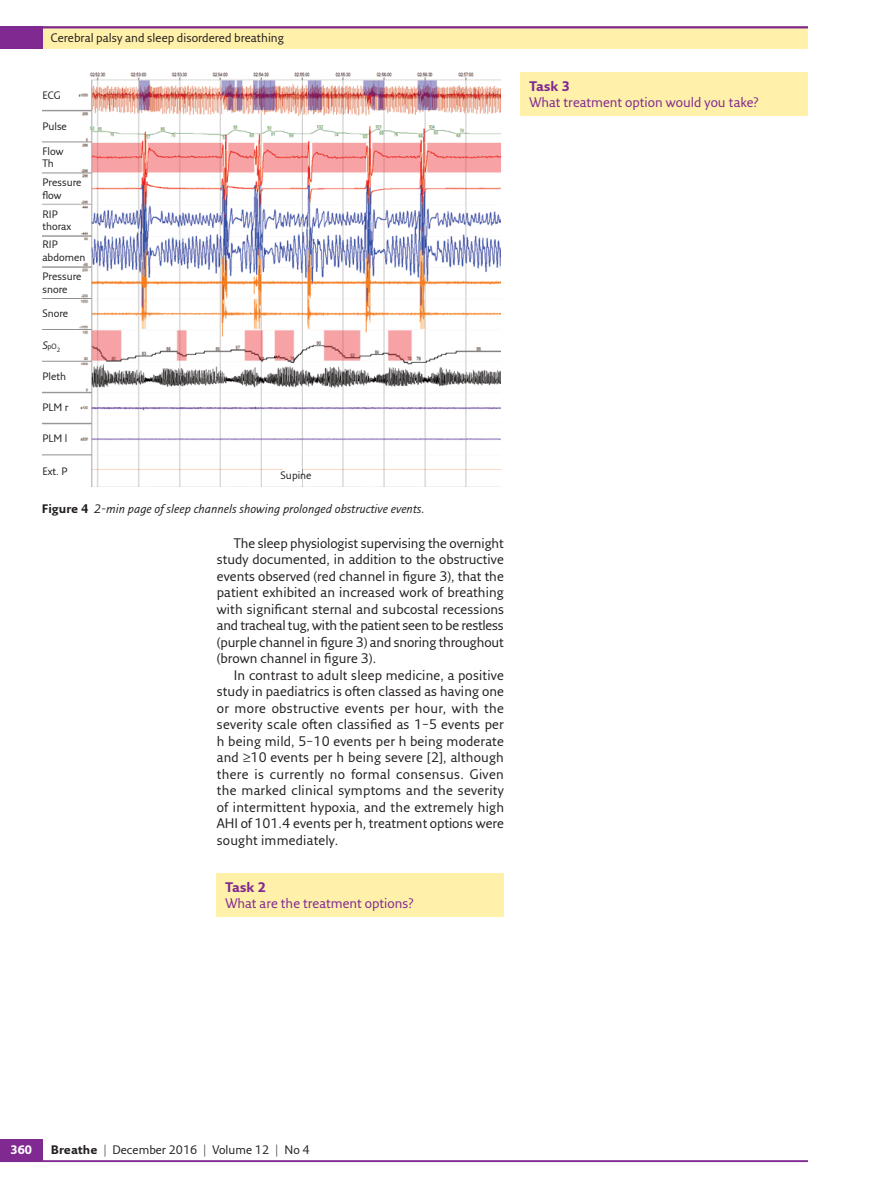
<style>
.page{position:relative;width:893px;height:1191px;background:#fff}
.page>*{position:absolute;margin:0;border:0;box-sizing:border-box;transform-origin:0 0}
.t1{font:13.5px/16.5px "Fresco Sans Pro";letter-spacing:-.005em;color:#231f20;text-align:justify}
.t2{font:13.5px "Fresco Sans Pro";color:#802990}
.t3{font:700 13.5px "Fresco Sans Pro";color:#802990}
.t4{font:12px "Fresco Sans Pro";color:#231f20}
.t5{font:italic 12px "Fresco Sans Pro";color:#231f20}
.t6{font:700 12px "Fresco Sans Pro";color:#fff}
.t7{font:10.5px/12.6px "Fresco Sans Pro";color:#231f20}
.t8{font:7.5px "Fresco Sans Pro";color:#231f20}
.s1{font-style:italic;font-size:10.5px}
.s2{font-weight:700;font-style:normal}
.s3{font-weight:700}
</style>
<div class="page">
<hr style="left:0;top:1160px;width:808px;height:2px;background:#802990">
<div style="left:0;top:1138px;width:43px;height:23px;background:#802990"></div>
<div style="left:0;top:26px;width:808px;height:23px;background:#fff0aa"></div>
<hr style="left:0;top:26px;width:808px;height:2px;background:#802990">
<div style="left:0;top:26px;width:43px;height:23px;background:#802990"></div>
<div style="left:217px;top:873px;width:287px;height:44px;background:#fff0aa"></div>
<div style="left:521px;top:72px;width:287px;height:44px;background:#fff0aa"></div>
<img style="left:42px;top:72px;width:459px;height:415px">
<div style="left:42px;top:85px;width:24px;height:18px;background:#fff"></div>
<div style="left:42px;top:119px;width:24px;height:18px;background:#fff"></div>
<div style="left:42px;top:148px;width:24px;height:18px;background:#fff"></div>
<div style="left:42px;top:177px;width:29px;height:18px;background:#fff"></div>
<div style="left:42px;top:212px;width:29px;height:18px;background:#fff"></div>
<div style="left:42px;top:245px;width:29px;height:18px;background:#fff"></div>
<div style="left:42px;top:272px;width:29px;height:17px;background:#fff"></div>
<div style="left:42px;top:305px;width:29px;height:18px;background:#fff"></div>
<div style="left:42px;top:337px;width:29px;height:18px;background:#fff"></div>
<div style="left:42px;top:368px;width:29px;height:18px;background:#fff"></div>
<div style="left:42px;top:399px;width:29px;height:17px;background:#fff"></div>
<div style="left:42px;top:430px;width:29px;height:17px;background:#fff"></div>
<div style="left:42px;top:461px;width:29px;height:18px;background:#fff"></div>
<div style="left:283px;top:469px;width:19px;height:15px;background:#fff"></div>
<p class="t4" style="left:51px;top:30px;width:235px">Cerebral palsy and sleep disordered breathing</p>
<p class="t7" style="left:42px;top:88px;width:20px">ECG</p>
<p class="t7" style="left:42px;top:120px;width:26px">Pulse</p>
<p class="t7" style="left:42px;top:144px;width:23px">Flow<br>Th</p>
<p class="t7" style="left:42px;top:176px;width:41px">Pressure flow</p>
<p class="t7" style="left:42px;top:207px;width:30px">RIP thorax</p>
<p class="t7" style="left:42px;top:238px;width:44px">RIP abdomen</p>
<p class="t7" style="left:42px;top:270px;width:41px">Pressure snore</p>
<p class="t7" style="left:42px;top:307px;width:27px">Snore</p>
<p class="t8" style="left:42px;top:341px;width:19px"><span class="s1">S</span>pO<sub>2</sub></p>
<p class="t7" style="left:42px;top:370px;width:25px">Pleth</p>
<p class="t7" style="left:42px;top:401px;width:28px">PLM r</p>
<p class="t7" style="left:42px;top:432px;width:27px">PLM l</p>
<p class="t7" style="left:42px;top:464px;width:27px">Ext. P</p>
<p class="t7" style="left:281px;top:468px;width:33px">Supine</p>
<p class="t5" style="left:42px;top:501px;width:384px"><span class="s2">Figure 4</span> 2-min page of sleep channels showing prolonged obstructive events.</p>
<p class="t1" style="left:217px;top:534px;width:289px;text-indent:17px">The sleep physiologist supervising the overnight study documented, in addition to the obstructive events observed (red channel in figure 3), that the patient exhibited an increased work of breathing with significant sternal and subcostal recessions and tracheal tug, with the patient seen to be restless (purple channel in figure 3) and snoring throughout (brown channel in figure 3).</p>
<p class="t1" style="left:217px;top:666px;width:289px;text-indent:17px">In contrast to adult sleep medicine, a positive study in paediatrics is often classed as having one or more obstructive events per hour, with the severity scale often classified as 1–5 events per h being mild, 5–10 events per h being moderate and ≥10 events per h being severe [2], although there is currently no formal consensus. Given the marked clinical symptoms and the severity of intermittent hypoxia, and the extremely high AHI of 101.4 events per h, treatment options were sought immediately.</p>
<p class="t3" style="left:225px;top:878px;width:42px">Task 2</p>
<p class="t2" style="left:225px;top:895px;width:190px">What are the treatment options?</p>
<p class="t3" style="left:529px;top:78px;width:42px">Task 3</p>
<p class="t2" style="left:529px;top:94px;width:231px">What treatment option would you take?</p>
<p class="t6" style="left:11px;top:1142px;width:23px">360</p>
<p class="t4" style="left:51px;top:1142px;width:260px"><span class="s3">Breathe</span> | December 2016 | Volume 12 | No 4</p>
</div>
